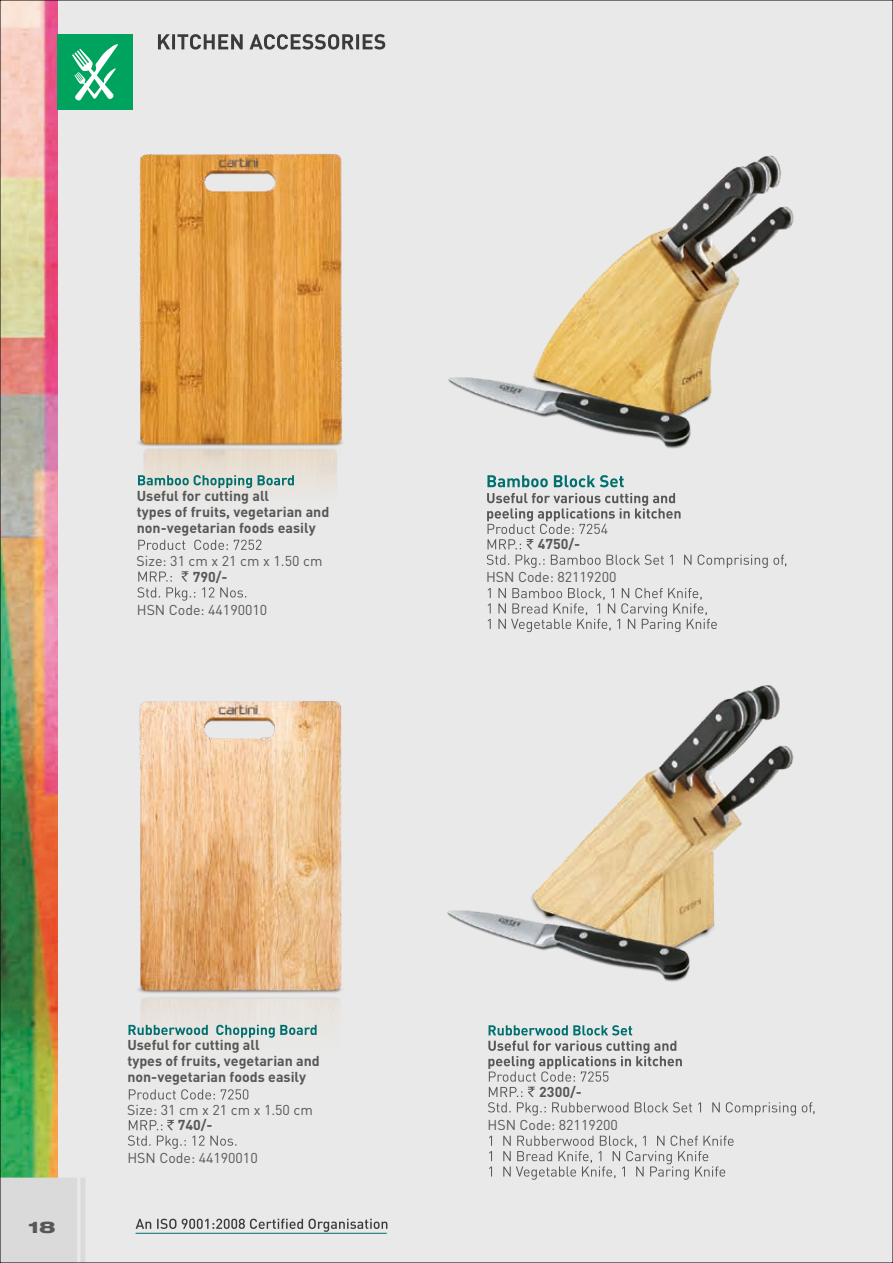
<style>
.page{position:relative;width:893px;height:1263px;background:#e9e9e9}
.page>*{position:absolute;margin:0;border:0;box-sizing:border-box;transform-origin:0 0}
.t1{font:800 expanded 16.2px "Helvetica Neue LT Std";color:#575756;scale:1.15 1}
.t2{font:700 14.25px/15.8px "DIN Pro";color:#575756}
.t3{font:14.25px "DIN Pro";color:#575756}
.t4{font:14.25px "DIN Pro";color:#575756}
</style>
<div class="page">
<img style="left:2px;top:2px;width:55px;height:1175px">
<div style="left:2px;top:1177px;width:83px;height:84px;background:#dadada"></div>
<img style="left:138px;top:153px;width:205px;height:294px">
<img style="left:129px;top:705px;width:215px;height:529px">
<img style="left:447px;top:685px;width:347px;height:297px">
<img style="left:448px;top:155px;width:346px;height:294px">
<img style="left:133px;top:448px;width:207px;height:281px">
<svg style="left:128px;top:1025px;width:189px;height:13px"></svg>
<svg style="left:138px;top:475px;width:156px;height:13px"></svg>
<svg style="left:138px;top:540px;width:123px;height:10px"></svg>
<svg style="left:137px;top:571px;width:109px;height:30px"></svg>
<svg style="left:129px;top:1089px;width:119px;height:10px"></svg>
<svg style="left:128px;top:1120px;width:108px;height:29px"></svg>
<svg style="left:487px;top:475px;width:137px;height:12px"></svg>
<svg style="left:487px;top:493px;width:194px;height:56px"></svg>
<svg style="left:487px;top:555px;width:299px;height:77px"></svg>
<svg style="left:488px;top:1025px;width:327px;height:155px"></svg>
<div style="left:57px;top:34px;width:76px;height:75px;background:#00a35e"></div>
<svg style="left:72px;top:44px;width:46px;height:57px"></svg>
<svg style="left:158px;top:34px;width:227px;height:16px"></svg>
<svg style="left:136px;top:1219px;width:167px;height:10px"></svg>
<svg style="left:309px;top:1219px;width:78px;height:13px"></svg>
<hr style="left:136px;top:1233px;width:251px;height:1px;background:#00706f">
<p class="t2" style="left:137px;top:488px;width:194px">Useful for cutting all<br>types of fruits, vegetarian and non-vegetarian foods easily</p>
<p class="t4" style="left:137px;top:551px;width:187px">Size: 31 cm x 21 cm x 1.50 cm</p>
<p class="t2" style="left:193px;top:568px;width:36px">790/-</p>
<p class="t3" style="left:137px;top:598px;width:132px">HSN Code: 44190010</p>
<p class="t2" style="left:538px;top:536px;width:44px">4750/-</p>
<p class="t3" style="left:486px;top:565px;width:132px">HSN Code: 82119200</p>
<p class="t1" style="left:28px;top:1217px;width:25px">18</p>
<p class="t2" style="left:127px;top:1037px;width:194px">Useful for cutting all<br>types of fruits, vegetarian and non-vegetarian foods easily</p>
<p class="t4" style="left:127px;top:1100px;width:187px">Size: 31 cm x 21 cm x 1.50 cm</p>
<p class="t2" style="left:178px;top:1117px;width:36px">740/-</p>
<p class="t3" style="left:127px;top:1146px;width:132px">HSN Code: 44190010</p>
<p class="t2" style="left:539px;top:1083px;width:44px">2300/-</p>
<p class="t3" style="left:487px;top:1113px;width:132px">HSN Code: 82119200</p>
</div>
